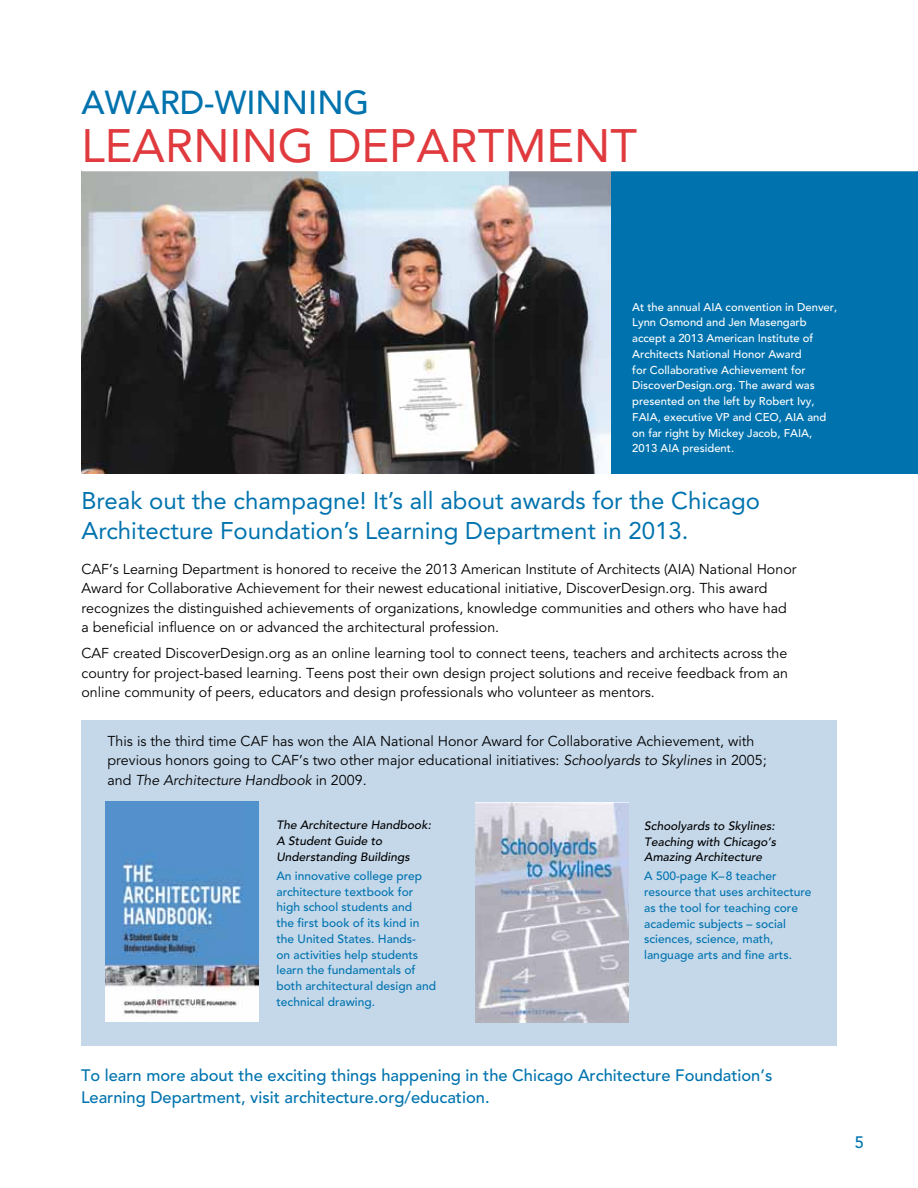
<style>
.page{position:relative;width:918px;height:1188px;background:#fff}
.page>*{position:absolute;margin:0;border:0;box-sizing:border-box;transform-origin:0 0}
.t1{font:46.5px "Avenir";color:#e03a3e}
.t2{font:500 33px "Avenir";color:#0073ae}
.t3{font:24px/30px "Avenir";color:#0073ae}
.t4{font:500 16.5px/22.5px "Avenir";color:#0073ae}
.t5{font:14.25px/19.5px "Avenir";color:#000}
.t6{font:500 12px/15.8px "Avenir";color:#0073ae}
.t7{font:italic 500 12px/15.8px "Avenir";color:#000}
.t8{font:500 11.25px/15.8px "Avenir";color:#fff}
.s1{font-style:italic}
</style>
<div class="page">
<div style="left:611px;top:171px;width:307px;height:302px;background:#0073ae"></div>
<img style="left:81px;top:171px;width:530px;height:302px">
<div style="left:81px;top:720px;width:756px;height:325px;background:#c5d8ea"></div>
<img style="left:106px;top:801px;width:152px;height:221px">
<img style="left:476px;top:802px;width:152px;height:221px">
<h2 class="t2" style="left:81px;top:83px;width:289px">AWARD-WINNING</h2>
<h1 class="t1" style="left:81px;top:119px;width:30px">LEARNING</h1>
<h1 class="t1" style="left:327px;top:119px;width:32px">DEPARTMENT</h1>
<p class="t8" style="left:632px;top:299px;width:206px">At the annual AIA convention in Denver, Lynn Osmond and Jen Masengarb accept a 2013 American Institute of Architects National Honor Award<br>for Collaborative Achievement for DiscoverDesign.org. The award was presented on the left by Robert Ivy, FAIA, executive VP and CEO, AIA and on far right by Mickey Jacob, FAIA, 2013 AIA president.</p>
<h3 class="t3" style="left:81px;top:486px;width:680px">Break out the champagne! It’s all about awards for the Chicago<br>Architecture Foundation’s Learning Department in 2013.</h3>
<p class="t5" style="left:81px;top:559px;width:717px">CAF’s Learning Department is honored to receive the 2013 American Institute of Architects (AIA) National Honor Award for Collaborative Achievement for their newest educational initiative, DiscoverDesign.org. This award recognizes the distinguished achievements of organizations, knowledge communities and others who have had a beneficial influence on or advanced the architectural profession.</p>
<p class="t5" style="left:81px;top:644px;width:708px;text-align:justify">CAF created DiscoverDesign.org as an online learning tool to connect teens, teachers and architects across the country for project-based learning. Teens post their own design project solutions and receive feedback from an online community of peers, educators and design professionals who volunteer as mentors.</p>
<p class="t5" style="left:107px;top:732px;width:661px">This is the third time CAF has won the AIA National Honor Award for Collaborative Achievement, with previous honors going to CAF’s two other major educational initiatives: <span class="s1">Schoolyards to Skylines</span> in 2005; and <span class="s1">The Architecture Handbook</span> in 2009.</p>
<p class="t7" style="left:276px;top:818px;width:156px">The Architecture Handbook:<br>A Student Guide to<br>Understanding Buildings</p>
<p class="t6" style="left:276px;top:868px;width:161px">An innovative college prep architecture textbook for high school students and<br>the first book of its kind in the United States. Hands-<br>on activities help students learn the fundamentals of both architectural design and technical drawing.</p>
<p class="t7" style="left:644px;top:818px;width:134px">Schoolyards to Skylines:<br>Teaching with Chicago’s<br>Amazing Architecture</p>
<p class="t6" style="left:644px;top:869px;width:169px">A 500-page K–8 teacher resource that uses architecture as the tool for teaching core academic subjects – social sciences, science, math, language arts and fine arts.</p>
<p class="t4" style="left:81px;top:1064px;width:693px">To learn more about the exciting things happening in the Chicago Architecture Foundation’s<br>Learning Department, visit architecture.org/education.</p>
<p class="t4" style="left:855px;top:1132px;width:11px">5</p>
</div>
